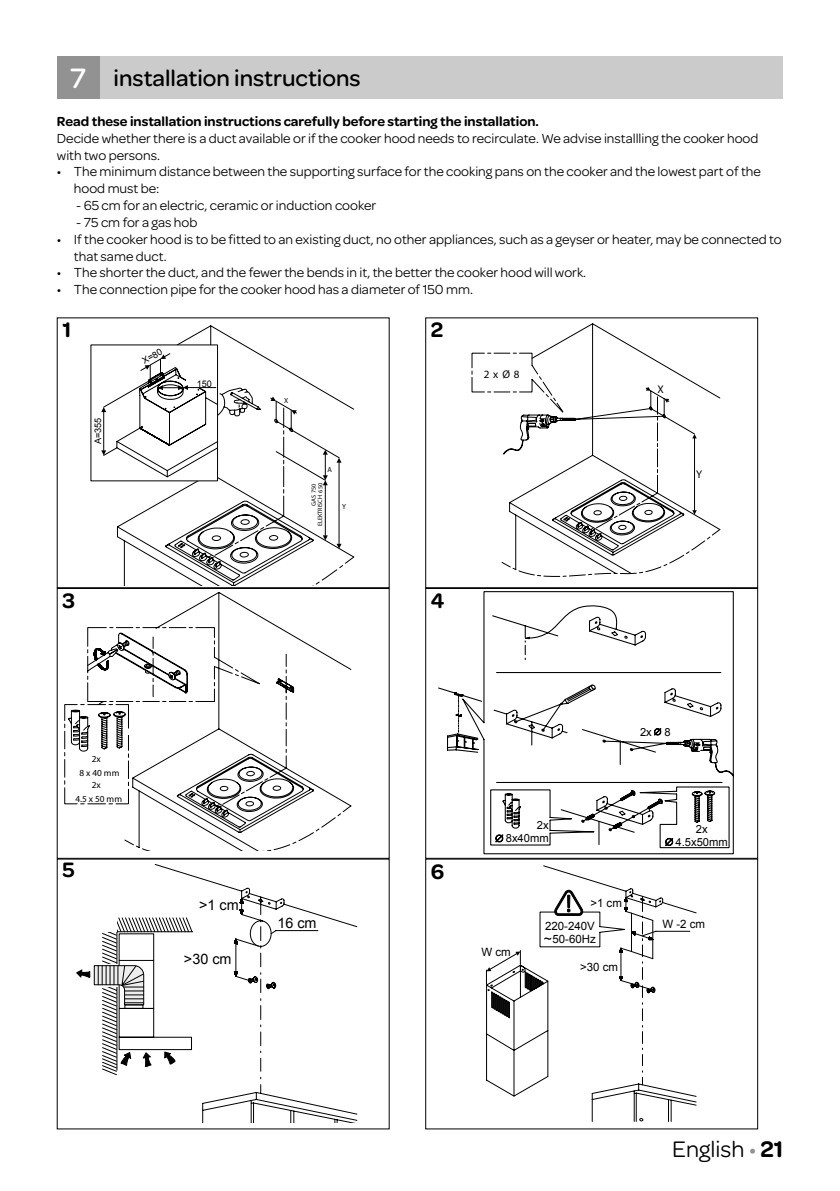
<style>
.page{position:relative;width:840px;height:1191px;background:#fff}
.page>*{position:absolute;margin:0;border:0;box-sizing:border-box;transform-origin:0 0}
.t1{font:500 24px "Omnes";color:#000}
.t2{font:24px "Omnes";color:#000}
.t3{font:600 22.4px "Omnes";color:#000}
.t4{font:14.4px "Arial";color:#000}
.t5{font:14px/16.8px "Omnes";color:#000}
.t6{font:600 14px "Omnes";color:#000}
.t7{font:11.4px/12.8px "Arial";color:#000;text-align:right}
.t8{font:11.2px/12.4px "Arial";color:#000;text-align:center}
.t9{font:11.2px "Myriad Pro";color:#000}
.t10{font:9.2px/13.4px "Myriad Pro";color:#000}
.t11{font:9.2px "Arial";color:#000}
.t12{font:7.4px "Myriad Pro";color:#000}
.t13{font:6.2px "Myriad Pro";color:#000}
.s1{font-size:30px;color:#fff}
.s2{color:#fff}
.s3{color:#929292}
.s4{font-weight:600}
</style>
<div class="page">
<div style="left:85px;top:57px;width:697px;height:42px;background:#cbcbcb"></div>
<div style="left:57px;top:57px;width:42px;height:42px;background:#929292"></div>
<div style="left:425px;top:858px;width:332px;height:271px;border:1px solid #000"></div>
<div style="left:425px;top:588px;width:332px;height:270px;border:1px solid #000"></div>
<div style="left:425px;top:317px;width:332px;height:271px;border:1px solid #000"></div>
<svg style="left:117px;top:325px;width:200px;height:62px"></svg>
<svg style="left:108px;top:387px;width:246px;height:198px"></svg>
<hr style="left:338px;top:462px;width:1px;height:82px;background:#010202">
<svg style="left:270px;top:396px;width:71px;height:89px"></svg>
<svg style="left:336px;top:544px;width:5px;height:5px"></svg>
<div style="left:91px;top:345px;width:126px;height:136px;background:#fff"></div>
<svg style="left:101px;top:353px;width:115px;height:124px"></svg>
<svg style="left:508px;top:323px;width:136px;height:30px"></svg>
<svg style="left:471px;top:353px;width:249px;height:224px"></svg>
<svg style="left:663px;top:399px;width:5px;height:4px"></svg>
<svg style="left:645px;top:387px;width:5px;height:4px"></svg>
<svg style="left:438px;top:591px;width:296px;height:264px"></svg>
<svg style="left:652px;top:727px;width:10px;height:9px"></svg>
<svg style="left:663px;top:837px;width:11px;height:10px"></svg>
<svg style="left:494px;top:833px;width:10px;height:10px"></svg>
<svg style="left:154px;top:864px;width:203px;height:258px"></svg>
<svg style="left:233px;top:898px;width:26px;height:83px"></svg>
<svg style="left:270px;top:930px;width:48px;height:4px"></svg>
<svg style="left:76px;top:917px;width:117px;height:158px"></svg>
<div style="left:124px;top:1004px;width:19px;height:4px;border:1px solid #000"></div>
<div style="left:100px;top:915px;width:16px;height:16px;background:#fff"></div>
<svg style="left:486px;top:865px;width:211px;height:257px"></svg>
<svg style="left:87px;top:592px;width:264px;height:258px"></svg>
<svg style="left:87px;top:624px;width:99px;height:73px"></svg>
<svg style="left:64px;top:703px;width:65px;height:103px"></svg>
<h1 class="t1" style="left:70px;top:62px;width:292px"><span class="s1">7</span> installation instructions</h1>
<p class="t6" style="left:57px;top:111px;width:483px">Read these installation instructions carefully before starting the installation.</p>
<p class="t5" style="left:57px;top:129px;width:702px">Decide whether there is a duct available or if the cooker hood needs to recirculate. We advise installling the cooker hood with two persons.</p>
<p class="t5" style="left:74px;top:163px;width:688px;text-indent:-17px">• The minimum distance between the supporting surface for the cooking pans on the cooker and the lowest part of the hood must be:</p>
<p class="t5" style="left:76px;top:196px;width:301px">- 65 cm for an electric, ceramic or induction cooker</p>
<p class="t5" style="left:76px;top:213px;width:122px">- 75 cm for a gas hob</p>
<p class="t5" style="left:74px;top:230px;width:709px;text-indent:-17px">• If the cooker hood is to be fitted to an existing duct, no other appliances, such as a geyser or heater, may be connected to that same duct.</p>
<p class="t5" style="left:57px;top:263px;width:530px">• The shorter the duct, and the fewer the bends in it, the better the cooker hood will work.</p>
<p class="t5" style="left:57px;top:280px;width:417px">• The connection pipe for the cooker hood has a diameter of 150 mm.</p>
<h2 class="t3" style="left:62px;top:314px;width:10px">1</h2>
<p class="t11" style="left:92px;top:444px;width:28px;rotate:-90deg">A=355</p>
<p class="t11" style="left:140px;top:356px;width:23px;rotate:-30deg">X=80</p>
<p class="t11" style="left:197px;top:377px;width:17px">150</p>
<h2 class="t3" style="left:62px;top:584px;width:14px">3</h2>
<p class="t12" style="left:284px;top:396px;width:6px">X</p>
<p class="t12" style="left:327px;top:465px;width:6px">A</p>
<p class="t13" style="left:316px;top:526px;width:45px;rotate:-90deg">ELEKTRISCH 650</p>
<p class="t13" style="left:309px;top:505px;width:23px;rotate:-90deg">GAS 750</p>
<p class="t12" style="left:342px;top:502px;width:5px">Y</p>
<p class="t10" style="left:79px;top:752px;width:41px;text-indent:12px">2x<br>8 x 40 mm</p>
<p class="t10" style="left:75px;top:778px;width:48px;text-align:center">2x<br>4.5 x 50 mm</p>
<h2 class="t3" style="left:62px;top:854px;width:14px">5</h2>
<p class="t4" style="left:199px;top:896px;width:41px">&gt;1 cm</p>
<p class="t4" style="left:184px;top:950px;width:49px">&gt;30 cm</p>
<p class="t4" style="left:277px;top:914px;width:41px">16 cm</p>
<h2 class="t3" style="left:430px;top:314px;width:14px">2</h2>
<p class="t9" style="left:483px;top:368px;width:37px">2 x Ø 8</p>
<h2 class="t3" style="left:430px;top:584px;width:15px">4</h2>
<p class="t9" style="left:657px;top:382px;width:8px">X</p>
<p class="t9" style="left:695px;top:467px;width:8px">Y</p>
<h2 class="t3" style="left:430px;top:855px;width:15px">6</h2>
<p class="t8" style="left:505px;top:819px;width:44px;text-align:right">2x<br>8x40mm</p>
<p class="t8" style="left:639px;top:726px;width:32px">2x<span class="s2">0</span>8</p>
<p class="t7" style="left:590px;top:897px;width:33px">&gt;1 cm</p>
<p class="t8" style="left:675px;top:823px;width:54px">2x<br>4.5x50mm</p>
<p class="t7" style="left:481px;top:946px;width:31px">W cm</p>
<p class="t7" style="left:544px;top:919px;width:52px">220-240V<br>50-60Hz</p>
<p class="t7" style="left:662px;top:918px;width:44px">W -2 cm</p>
<p class="t7" style="left:580px;top:961px;width:39px">&gt;30 cm</p>
<h1 class="t2" style="left:672px;top:1132px;width:112px">English <span class="s3">•</span> <span class="s4">21</span></h1>
</div>
